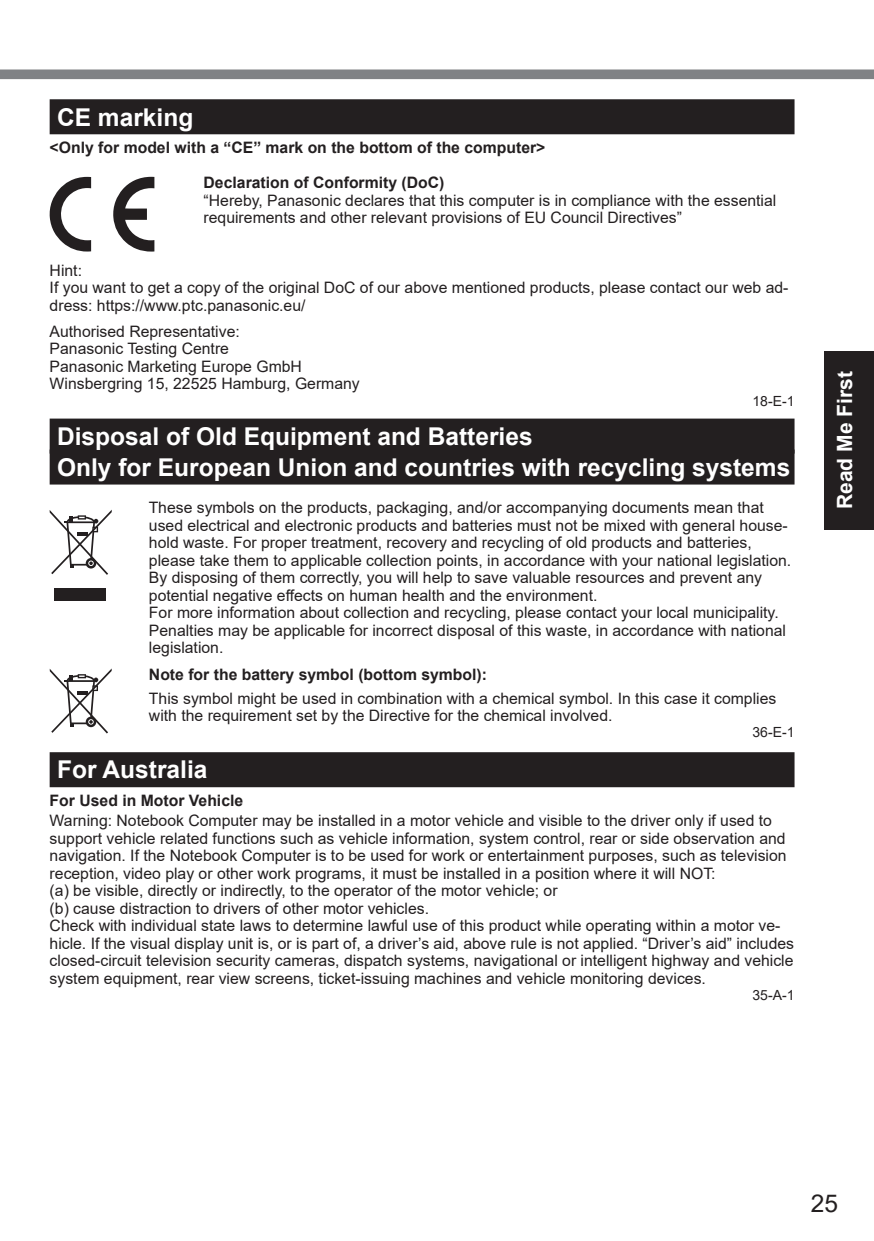
<style>
.page{position:relative;width:874px;height:1241px;background:#fff}
.page>*{position:absolute;margin:0;border:0;box-sizing:border-box;transform-origin:0 0}
.t1{font:700 24.5px/31px "Arial";color:#fff}
.t2{font:24.5px "Arial";color:#231f20}
.t3{font:700 21px "Arial";color:#fff}
.t4{font:15.75px/17.5px "Arial";color:#231f20}
.t5{font:700 15.75px "Arial";color:#231f20}
.t6{font:14px "Arial";color:#231f20}
</style>
<div class="page">
<div style="left:0;top:69px;width:873px;height:10px;background:#808285"></div>
<div style="left:823px;top:351px;width:50px;height:178px;background:#231f20"></div>
<div style="left:50px;top:99px;width:744px;height:35px;background:#231f20"></div>
<div style="left:50px;top:418px;width:744px;height:35px;background:#231f20"></div>
<div style="left:50px;top:449px;width:744px;height:35px;background:#231f20"></div>
<div style="left:50px;top:752px;width:744px;height:35px;background:#231f20"></div>
<svg style="left:113px;top:177px;width:41px;height:74px"></svg>
<svg style="left:50px;top:177px;width:41px;height:74px"></svg>
<svg style="left:50px;top:509px;width:62px;height:65px"></svg>
<div style="left:55px;top:587px;width:51px;height:13px;background:#231f20"></div>
<svg style="left:50px;top:668px;width:62px;height:65px"></svg>
<h1 class="t1" style="left:57px;top:102px;width:138px">CE marking</h1>
<p class="t5" style="left:50px;top:136px;width:497px">&lt;Only for model with a “CE” mark on the bottom of the computer&gt;</p>
<p class="t5" style="left:203px;top:171px;width:242px">Declaration of Conformity (DoC)</p>
<p class="t4" style="left:203px;top:191px;width:574px">“Hereby, Panasonic declares that this computer is in compliance with the essential requirements and other relevant provisions of EU Council Directives”</p>
<p class="t4" style="left:50px;top:261px;width:740px">Hint:<br>If you want to get a copy of the original DoC of our above mentioned products, please contact our web ad&shy;dress: https://www.ptc.panasonic.eu/</p>
<p class="t4" style="left:50px;top:322px;width:311px">Authorised Representative:<br>Panasonic Testing Centre<br>Panasonic Marketing Europe GmbH<br>Winsbergring 15, 22525 Hamburg, Germany</p>
<p class="t6" style="left:752px;top:391px;width:44px">18-E-1</p>
<h1 class="t1" style="left:57px;top:421px;width:734px">Disposal of Old Equipment and Batteries<br>Only for European Union and countries with recycling systems</h1>
<p class="t4" style="left:149px;top:499px;width:643px">These symbols on the products, packaging, and/or accompanying documents mean that used electrical and electronic products and batteries must not be mixed with general house&shy;hold waste. For proper treatment, recovery and recycling of old products and batteries, please take them to applicable collection points, in accordance with your national legislation.<br>By disposing of them correctly, you will help to save valuable resources and prevent any potential negative effects on human health and the environment.<br>For more information about collection and recycling, please contact your local municipality.<br>Penalties may be applicable for incorrect disposal of this waste, in accordance with national legislation.</p>
<p class="t5" style="left:149px;top:663px;width:339px">Note for the battery symbol (bottom symbol):</p>
<p class="t4" style="left:149px;top:689px;width:628px">This symbol might be used in combination with a chemical symbol. In this case it complies with the requirement set by the Directive for the chemical involved.</p>
<p class="t6" style="left:752px;top:722px;width:44px">36-E-1</p>
<h1 class="t1" style="left:57px;top:754px;width:152px">For Australia</h1>
<p class="t5" style="left:50px;top:789px;width:195px">For Used in Motor Vehicle</p>
<p class="t4" style="left:50px;top:811px;width:745px">Warning: Notebook Computer may be installed in a motor vehicle and visible to the driver only if used to support vehicle related functions such as vehicle information, system control, rear or side observation and navigation. If the Notebook Computer is to be used for work or entertainment purposes, such as television reception, video play or other work programs, it must be installed in a position where it will NOT:<br>(a) be visible, directly or indirectly, to the operator of the motor vehicle; or<br>(b) cause distraction to drivers of other motor vehicles.<br>Check with individual state laws to determine lawful use of this product while operating within a motor ve&shy;hicle. If the visual display unit is, or is part of, a driver’s aid, above rule is not applied. “Driver’s aid” includes closed-circuit television security cameras, dispatch systems, navigational or intelligent highway and vehicle system equipment, rear view screens, ticket-issuing machines and vehicle monitoring devices.</p>
<p class="t6" style="left:752px;top:984px;width:44px">35-A-1</p>
<h2 class="t3" style="left:829px;top:509px;width:139px;rotate:-90deg">Read Me First</h2>
<h1 class="t2" style="left:810px;top:1186px;width:29px">25</h1>
</div>
